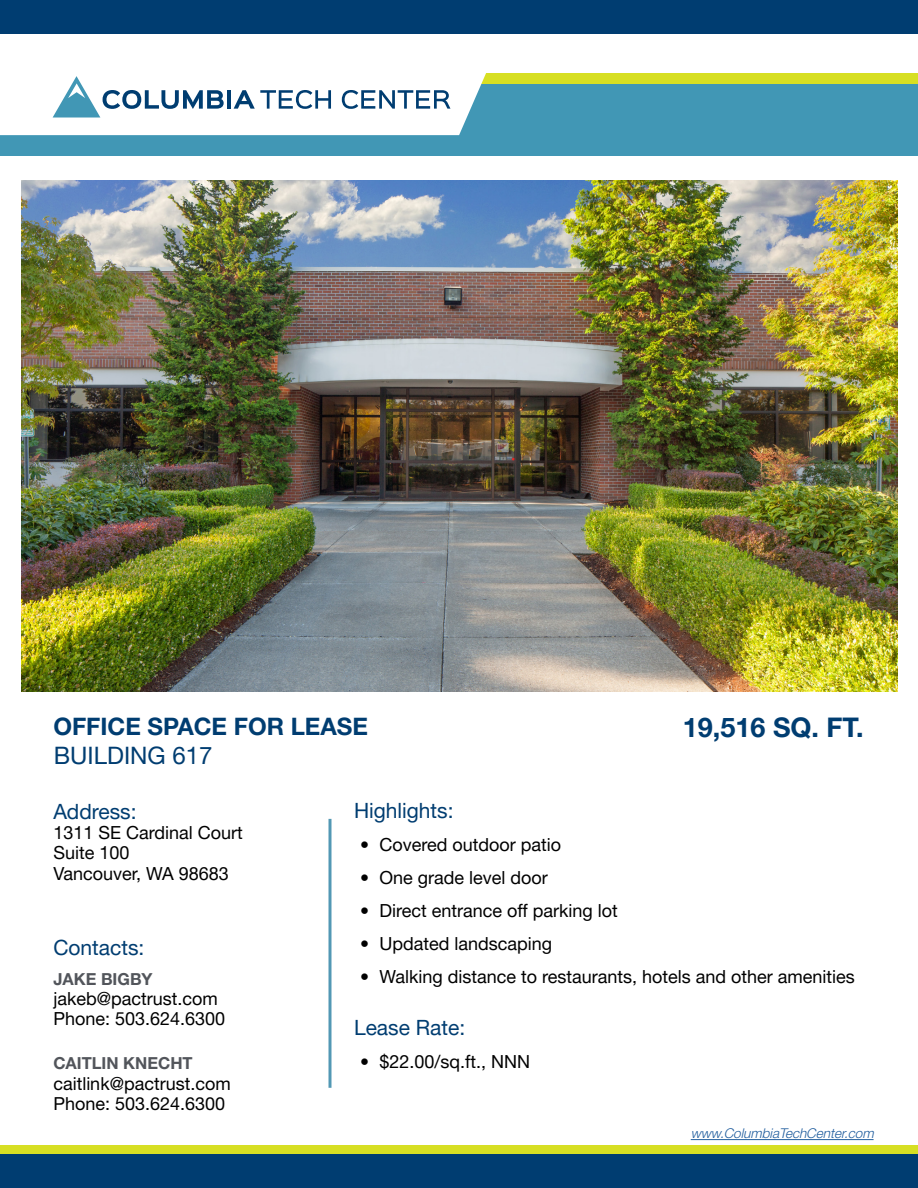
<style>
.page{position:relative;width:918px;height:1188px;background:#fff}
.page>*{position:absolute;margin:0;border:0;box-sizing:border-box;transform-origin:0 0}
.t1{font:700 27px "Helvetica Neue LT Pro";color:#003d71}
.t2{font:700 24px "Helvetica Neue LT Pro";color:#003d71}
.t3{font:24px "Helvetica Neue LT Pro";color:#003d71}
.t4{font:21px "Helvetica Neue LT Pro";color:#003d71}
.t5{font:18px/20.2px "Helvetica Neue LT Pro";color:#000}
.t6{font:18px/20.2px "Helvetica Neue LT Std";color:#000}
.t7{font:700 16.5px "Helvetica Neue LT Pro";color:#52555b}
.t8{font:italic 300 13.5px "Helvetica Neue LT Std";color:#215e9e}
</style>
<div class="page">
<div style="left:0;top:84px;width:918px;height:72px;background:#4197b5"></div>
<div style="left:29px;top:74px;width:889px;height:10px;background:#d7df23"></div>
<svg style="left:0;top:33px;width:505px;height:102px"></svg>
<div style="left:0;top:0;width:918px;height:33px;background:#003d71"></div>
<svg style="left:53px;top:76px;width:171px;height:42px;background:#c2d5e1"></svg>
<hr style="left:227px;top:90px;width:4px;height:19px;background:#003d71">
<svg style="left:234px;top:90px;width:97px;height:19px;background:#aabecf"></svg>
<svg style="left:342px;top:90px;width:108px;height:19px;background:#a2b8cb"></svg>
<div style="left:0;top:1145px;width:918px;height:10px;background:#d7df23"></div>
<div style="left:0;top:1155px;width:918px;height:33px;background:#003d71"></div>
<svg style="left:328px;top:819px;width:4px;height:269px"></svg>
<img style="left:21px;top:180px;width:876px;height:511px">
<hr style="left:691px;top:1139px;width:183px;height:1px;background:#215e9e">
<h2 class="t2" style="left:53px;top:712px;width:316px">OFFICE SPACE FOR LEASE</h2>
<h1 class="t1" style="left:683px;top:711px;width:182px">19,516 SQ. FT.</h1>
<h2 class="t3" style="left:54px;top:740px;width:160px">BUILDING 617</h2>
<p class="t4" style="left:53px;top:798px;width:85px">Address:</p>
<p class="t5" style="left:53px;top:822px;width:191px">1311 SE Cardinal Court<br>Suite 100<br>Vancouver, WA 98683</p>
<p class="t4" style="left:53px;top:934px;width:93px">Contacts:</p>
<p class="t7" style="left:53px;top:969px;width:101px">JAKE BIGBY</p>
<p class="t5" style="left:53px;top:988px;width:173px">jakeb@pactrust.com<br>Phone: 503.624.6300</p>
<p class="t7" style="left:53px;top:1053px;width:141px">CAITLIN KNECHT</p>
<p class="t6" style="left:53px;top:1073px;width:179px">caitlink@pactrust.com<br>Phone: 503.624.6300</p>
<p class="t4" style="left:354px;top:797px;width:101px">Highlights:</p>
<p class="t5" style="left:360px;top:834px;width:203px">• Covered outdoor patio</p>
<p class="t5" style="left:360px;top:867px;width:189px">• One grade level door</p>
<p class="t5" style="left:360px;top:900px;width:259px">• Direct entrance off parking lot</p>
<p class="t5" style="left:360px;top:933px;width:194px">• Updated landscaping</p>
<p class="t5" style="left:360px;top:966px;width:496px">• Walking distance to restaurants, hotels and other amenities</p>
<p class="t4" style="left:354px;top:1015px;width:113px">Lease Rate:</p>
<p class="t5" style="left:360px;top:1051px;width:172px">• $22.00/sq.ft., NNN</p>
<p class="t8" style="left:691px;top:1125px;width:188px">www.ColumbiaTechCenter.com</p>
</div>
